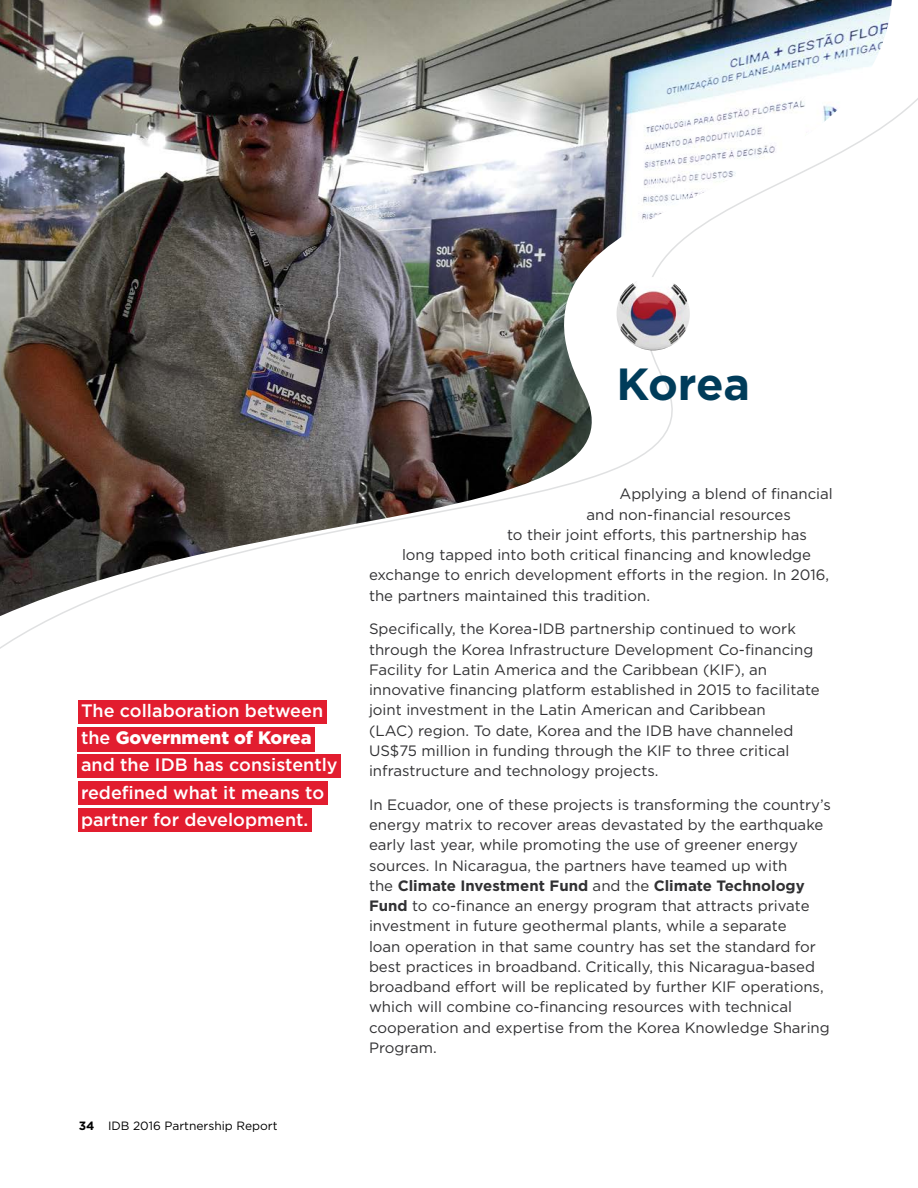
<style>
.page{position:relative;width:918px;height:1188px;background:#fff}
.page>*{position:absolute;margin:0;border:0;box-sizing:border-box;transform-origin:0 0}
.t1{font:700 45px "Gotham";letter-spacing:-.005em;color:#003c5a}
.t2{font:500 18px/27.3px "Gotham";color:#fff}
.t3{font:15px/20.2px "Gotham";color:#313133}
.t4{font:12px "Gotham";color:#000}
.s1{font-weight:900}
.s2{font-weight:700}
</style>
<div class="page">
<img style="left:0;top:0;width:892px;height:616px">
<div style="left:78px;top:700px;width:248px;height:23px;background:#e21d2f"></div>
<div style="left:78px;top:727px;width:237px;height:24px;background:#e21d2f"></div>
<div style="left:78px;top:754px;width:263px;height:24px;background:#e21d2f"></div>
<div style="left:78px;top:782px;width:249px;height:23px;background:#e21d2f"></div>
<div style="left:78px;top:809px;width:234px;height:23px;background:#e21d2f"></div>
<img style="left:616px;top:277px;width:74px;height:73px;border-radius:37px">
<h1 class="t1" style="left:616px;top:354px;width:135px">Korea</h1>
<p class="t2" style="left:81px;top:697px;width:258px">The collaboration between the <span class="s1">Government of Korea </span>and the IDB has consistently redefined what it means to partner for development.</p>
<p class="t4" style="left:79px;top:1119px;width:200px"><span class="s2">34</span> IDB 2016 Partnership Report</p>
<p class="t3" style="left:620px;top:484px;width:215px">Applying a blend of financial</p>
<p class="t3" style="left:586px;top:504px;width:206px">and non-financial resources</p>
<p class="t3" style="left:507px;top:525px;width:302px">to their joint efforts, this partnership has</p>
<p class="t3" style="left:402px;top:545px;width:411px">long tapped into both critical financing and knowledge</p>
<p class="t3" style="left:369px;top:565px;width:462px">exchange to enrich development efforts in the region. In 2016,</p>
<p class="t3" style="left:369px;top:585px;width:283px">the partners maintained this tradition.</p>
<p class="t3" style="left:369px;top:619px;width:452px">Specifically, the Korea-IDB partnership continued to work through the Korea Infrastructure Development Co-financing Facility for Latin America and the Caribbean (KIF), an innovative financing platform established in 2015 to facilitate joint investment in the Latin American and Caribbean<br>(LAC) region. To date, Korea and the IDB have channeled US$75 million in funding through the KIF to three critical infrastructure and technology projects.</p>
<p class="t3" style="left:369px;top:795px;width:463px">In Ecuador, one of these projects is transforming the country’s energy matrix to recover areas devastated by the earthquake early last year, while promoting the use of greener energy sources. In Nicaragua, the partners have teamed up with<br>the <span class="s2">Climate Investment Fund</span> and the <span class="s2">Climate Technology Fund</span> to co-finance an energy program that attracts private investment in future geothermal plants, while a separate<br>loan operation in that same country has set the standard for best practices in broadband. Critically, this Nicaragua-based broadband effort will be replicated by further KIF operations, which will combine co-financing resources with technical cooperation and expertise from the Korea Knowledge Sharing Program.</p>
</div>
